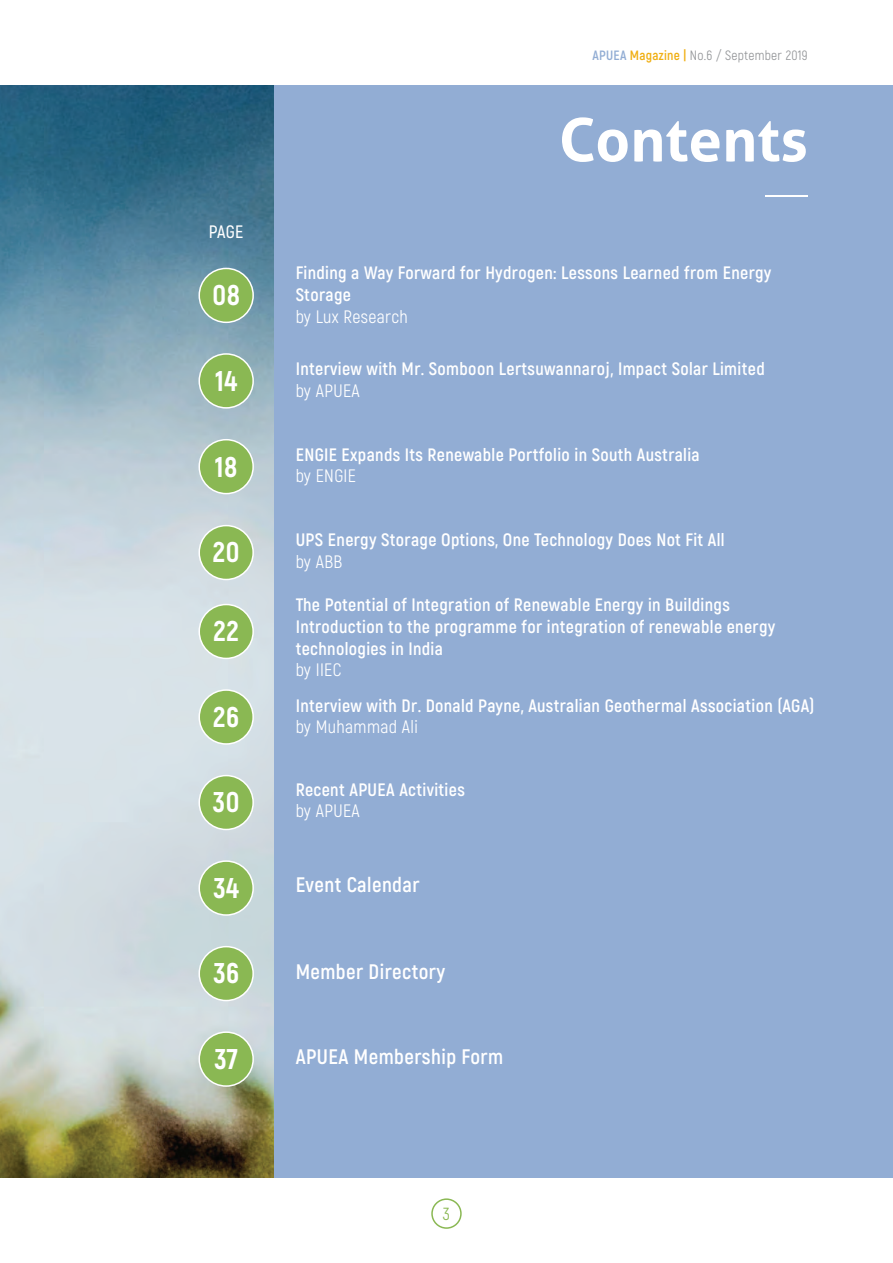
<style>
.page{position:relative;width:893px;height:1263px;background:#fff}
.page>*{position:absolute;margin:0;border:0;box-sizing:border-box;transform-origin:0 0}
.t1{font:700 60px "Aller";color:#fff}
.t2{font:800 28.5px "Akrobat";letter-spacing:.02em;color:#fff}
.t3{font:700 21px "Akrobat";letter-spacing:.02em;color:#fff}
.t4{font:700 18px/21.6px "Akrobat";letter-spacing:.02em;color:#fff}
.t5{font:18px "Akrobat";letter-spacing:.02em;color:#fff}
.t6{font:600 18px "Akrobat";color:#fff}
.t7{font:17.55px "Akrobat";color:#8ab853}
.t8{font:13.5px "Akrobat";letter-spacing:.02em;color:#939598}
.s1{font-weight:700;color:#92add4}
.s2{font-weight:700;color:#f0af13}
</style>
<div class="page">
<div style="left:431px;top:1198px;width:31px;height:31px;border:2px solid #8ab853;border-radius:50%"></div>
<img style="left:0;top:85px;width:275px;height:1093px">
<div style="left:275px;top:85px;width:618px;height:1093px;background:#92add4"></div>
<div style="left:199px;top:354px;width:54px;height:54px;background:#8ab853;border-radius:50%"></div>
<div style="left:198px;top:353px;width:56px;height:56px;border:2px solid #fff;border-radius:50%"></div>
<div style="left:199px;top:440px;width:54px;height:54px;background:#8ab853;border-radius:50%"></div>
<div style="left:198px;top:439px;width:56px;height:55px;border:2px solid #fff;border-radius:50%"></div>
<div style="left:199px;top:526px;width:54px;height:53px;background:#8ab853;border-radius:50%"></div>
<div style="left:198px;top:525px;width:56px;height:55px;border:2px solid #fff;border-radius:50%"></div>
<div style="left:199px;top:268px;width:54px;height:54px;background:#8ab853;border-radius:50%"></div>
<div style="left:198px;top:268px;width:56px;height:55px;border:2px solid #fff;border-radius:50%"></div>
<div style="left:199px;top:604px;width:54px;height:54px;background:#8ab853;border-radius:50%"></div>
<div style="left:198px;top:604px;width:56px;height:55px;border:2px solid #fff;border-radius:50%"></div>
<div style="left:199px;top:690px;width:54px;height:54px;background:#8ab853;border-radius:50%"></div>
<div style="left:198px;top:689px;width:56px;height:56px;border:2px solid #fff;border-radius:50%"></div>
<div style="left:199px;top:775px;width:54px;height:54px;background:#8ab853;border-radius:50%"></div>
<div style="left:198px;top:775px;width:56px;height:55px;border:2px solid #fff;border-radius:50%"></div>
<div style="left:199px;top:861px;width:54px;height:54px;background:#8ab853;border-radius:50%"></div>
<div style="left:198px;top:860px;width:56px;height:56px;border:2px solid #fff;border-radius:50%"></div>
<div style="left:199px;top:947px;width:54px;height:53px;background:#8ab853;border-radius:50%"></div>
<div style="left:198px;top:946px;width:56px;height:55px;border:2px solid #fff;border-radius:50%"></div>
<div style="left:199px;top:1032px;width:54px;height:54px;background:#8ab853;border-radius:50%"></div>
<div style="left:198px;top:1031px;width:56px;height:56px;border:2px solid #fff;border-radius:50%"></div>
<hr style="left:765px;top:195px;width:43px;height:2px;background:#fff">
<p class="t6" style="left:209px;top:220px;width:36px">PAGE</p>
<h2 class="t2" style="left:212px;top:277px;width:29px">08</h2>
<h2 class="t2" style="left:215px;top:363px;width:24px">14</h2>
<h2 class="t2" style="left:215px;top:448px;width:24px">18</h2>
<h2 class="t2" style="left:213px;top:534px;width:28px">20</h2>
<h2 class="t2" style="left:214px;top:613px;width:27px">22</h2>
<h2 class="t2" style="left:213px;top:699px;width:27px">26</h2>
<h2 class="t2" style="left:213px;top:784px;width:28px">30</h2>
<h2 class="t2" style="left:213px;top:870px;width:27px">34</h2>
<h2 class="t2" style="left:213px;top:955px;width:27px">36</h2>
<h2 class="t2" style="left:214px;top:1041px;width:25px">37</h2>
<p class="t8" style="left:592px;top:47px;width:217px"><span class="s1">APUEA</span> <span class="s2">Magazine |</span> No.6 / September 2019</p>
<h1 class="t1" style="left:559px;top:103px;width:251px">Contents</h1>
<p class="t4" style="left:296px;top:262px;width:477px">Finding a Way Forward for Hydrogen: Lessons Learned from Energy<br>Storage</p>
<p class="t5" style="left:296px;top:306px;width:114px">by Lux Research</p>
<p class="t4" style="left:296px;top:358px;width:471px">Interview with Mr. Somboon Lertsuwannaroj, Impact Solar Limited</p>
<p class="t5" style="left:296px;top:380px;width:66px">by APUEA</p>
<p class="t4" style="left:296px;top:443px;width:406px">ENGIE Expands Its Renewable Portfolio in South Australia</p>
<p class="t5" style="left:296px;top:465px;width:62px">by ENGIE</p>
<p class="t4" style="left:296px;top:529px;width:430px">UPS Energy Storage Options, One Technology Does Not Fit All</p>
<p class="t5" style="left:296px;top:551px;width:48px">by ABB</p>
<p class="t4" style="left:296px;top:594px;width:481px">The Potential of Integration of Renewable Energy in Buildings<br>Introduction to the programme for integration of renewable energy technologies in India</p>
<p class="t5" style="left:296px;top:659px;width:47px">by IIEC</p>
<p class="t4" style="left:296px;top:694px;width:520px">Interview with Dr. Donald Payne, Australian Geothermal Association (AGA)</p>
<p class="t5" style="left:296px;top:716px;width:124px">by Muhammad Ali</p>
<p class="t4" style="left:296px;top:778px;width:171px">Recent APUEA Activities</p>
<p class="t5" style="left:296px;top:800px;width:66px">by APUEA</p>
<p class="t3" style="left:296px;top:872px;width:125px">Event Calendar</p>
<p class="t3" style="left:296px;top:958px;width:151px">Member Directory</p>
<p class="t3" style="left:296px;top:1044px;width:209px">APUEA Membership Form</p>
<p class="t7" style="left:443px;top:1203px;width:9px">3</p>
</div>
